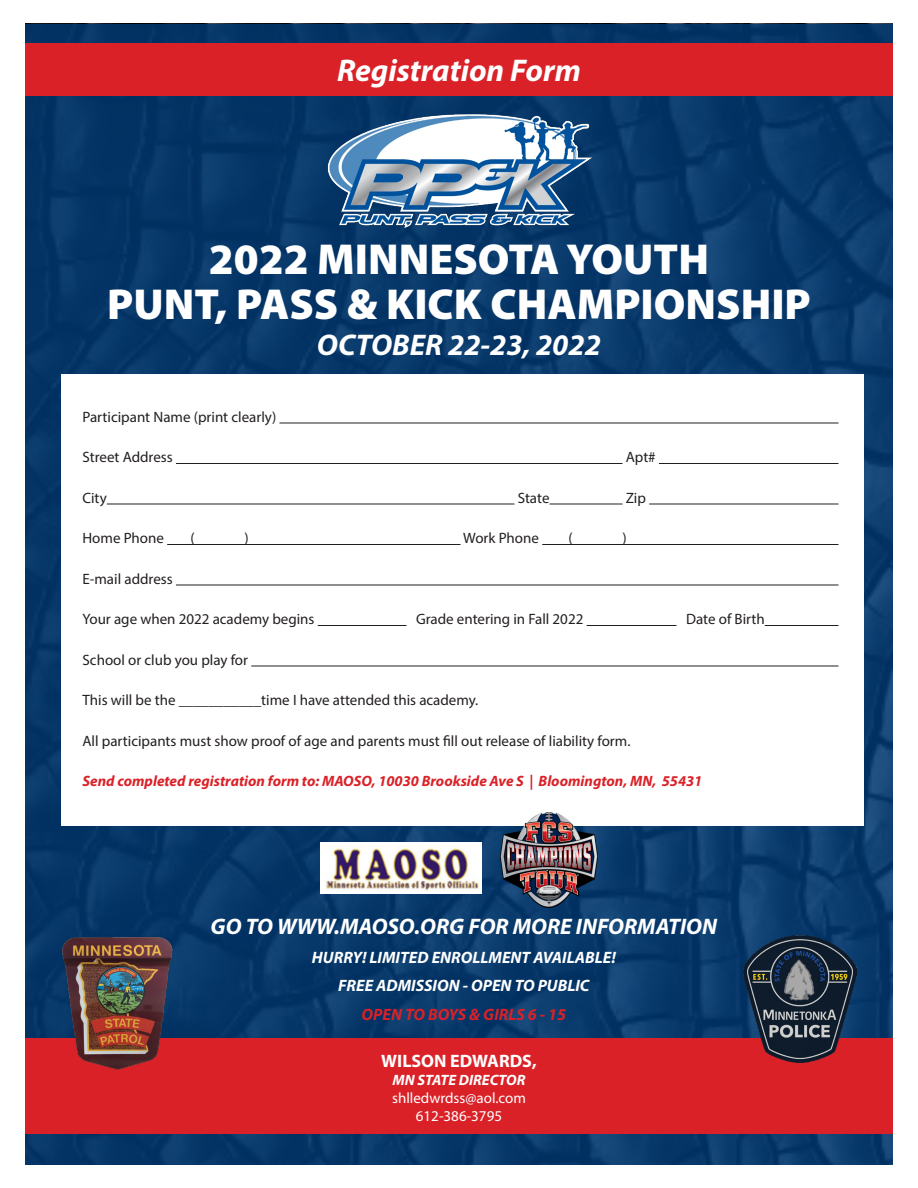
<style>
.page{position:relative;width:918px;height:1188px;background:#fff}
.page>*{position:absolute;margin:0;border:0;box-sizing:border-box;transform-origin:0 0}
.t1{font:900 43.5px "Myriad Pro";color:#fff}
.t2{font:italic 700 31.5px "Myriad Pro";color:#fff}
.t3{font:italic 700 30px "Myriad Pro";color:#fff}
.t4{font:italic 700 22.5px "Myriad Pro";color:#fff}
.t5{font:700 18px "Myriad Pro";color:#fff}
.t6{font:italic 700 16.5px "Myriad Pro";color:#fff}
.t7{font:italic 700 16.5px "Myriad Pro";color:#da2128}
.t8{font:15px "Myriad Pro";color:#231f20}
.t9{font:italic 700 15px "Myriad Pro";color:#da2128}
.t10{font:15px "Myriad Pro";color:#fff}
.t11{font:italic 700 15px "Myriad Pro";color:#fff}
</style>
<div class="page">
<div style="left:25px;top:24px;width:868px;height:1140px;background:linear-gradient(to right,#053666,#0a3b6d)"></div>
<div style="left:25px;top:1038px;width:868px;height:96px;background:#da2128"></div>
<div style="left:61px;top:374px;width:803px;height:452px;background:#fff"></div>
<div style="left:25px;top:43px;width:868px;height:52px;background:#da2128"></div>
<hr style="left:279px;top:423px;width:559px;height:1px;background:#231f20">
<hr style="left:176px;top:463px;width:447px;height:1px;background:#231f20">
<hr style="left:659px;top:463px;width:179px;height:1px;background:#231f20">
<hr style="left:107px;top:504px;width:407px;height:1px;background:#231f20">
<hr style="left:550px;top:504px;width:72px;height:1px;background:#231f20">
<hr style="left:649px;top:504px;width:189px;height:1px;background:#231f20">
<hr style="left:167px;top:544px;width:294px;height:1px;background:#231f20">
<hr style="left:542px;top:544px;width:297px;height:1px;background:#231f20">
<hr style="left:176px;top:585px;width:663px;height:1px;background:#231f20">
<hr style="left:318px;top:625px;width:89px;height:1px;background:#231f20">
<hr style="left:587px;top:625px;width:89px;height:1px;background:#231f20">
<hr style="left:765px;top:625px;width:73px;height:1px;background:#231f20">
<hr style="left:251px;top:666px;width:588px;height:1px;background:#231f20">
<img style="left:744px;top:936px;width:113px;height:126px">
<img style="left:61px;top:924px;width:113px;height:146px">
<img style="left:306px;top:95px;width:307px;height:163px">
<img style="left:321px;top:843px;width:161px;height:50px">
<img style="left:501px;top:813px;width:96px;height:94px">
<p class="t2" style="left:337px;top:50px;width:245px">Registration Form</p>
<p class="t1" style="left:209px;top:230px;width:502px">2022 MINNESOTA YOUTH</p>
<p class="t1" style="left:107px;top:275px;width:705px">PUNT, PASS &amp; KICK CHAMPIONSHIP</p>
<p class="t3" style="left:317px;top:326px;width:286px">OCTOBER 22-23, 2022</p>
<p class="t8" style="left:82px;top:407px;width:195px">Participant Name (print clearly)</p>
<p class="t8" style="left:82px;top:448px;width:92px">Street Address</p>
<p class="t8" style="left:626px;top:448px;width:32px">Apt#</p>
<p class="t8" style="left:82px;top:488px;width:26px">City</p>
<p class="t8" style="left:518px;top:488px;width:33px">State</p>
<p class="t8" style="left:626px;top:488px;width:22px">Zip</p>
<p class="t8" style="left:82px;top:529px;width:83px">Home Phone</p>
<p class="t8" style="left:190px;top:529px;width:6px">(</p>
<p class="t8" style="left:244px;top:529px;width:6px">)</p>
<p class="t8" style="left:463px;top:529px;width:77px">Work Phone</p>
<p class="t8" style="left:568px;top:529px;width:6px">(</p>
<p class="t8" style="left:622px;top:529px;width:6px">)</p>
<p class="t8" style="left:82px;top:569px;width:92px">E-mail address</p>
<p class="t8" style="left:82px;top:610px;width:234px">Your age when 2022 academy begins</p>
<p class="t8" style="left:416px;top:610px;width:169px">Grade entering in Fall 2022</p>
<p class="t8" style="left:686px;top:610px;width:80px">Date of Birth</p>
<p class="t8" style="left:82px;top:650px;width:167px">School or club you play for</p>
<p class="t8" style="left:82px;top:691px;width:397px">This will be the ___________time I have attended this academy.</p>
<p class="t8" style="left:82px;top:731px;width:550px">All participants must show proof of age and parents must fill out release of liability form.</p>
<p class="t9" style="left:82px;top:771px;width:621px">Send completed registration form to: MAOSO, 10030 Brookside Ave S | Bloomington, MN, 55431</p>
<p class="t4" style="left:211px;top:912px;width:508px">GO TO WWW.MAOSO.ORG FOR MORE INFORMATION</p>
<p class="t6" style="left:312px;top:946px;width:305px">HURRY! LIMITED ENROLLMENT AVAILABLE!</p>
<p class="t6" style="left:338px;top:975px;width:253px">FREE ADMISSION - OPEN TO PUBLIC</p>
<p class="t7" style="left:362px;top:1003px;width:206px">OPEN TO BOYS &amp; GIRLS 6 - 15</p>
<p class="t5" style="left:381px;top:1049px;width:157px">WILSON EDWARDS,</p>
<p class="t11" style="left:392px;top:1070px;width:135px">MN STATE DIRECTOR</p>
<p class="t10" style="left:392px;top:1088px;width:135px">shlledwrdss@aol.com</p>
<p class="t10" style="left:416px;top:1106px;width:88px">612-386-3795</p>
</div>
